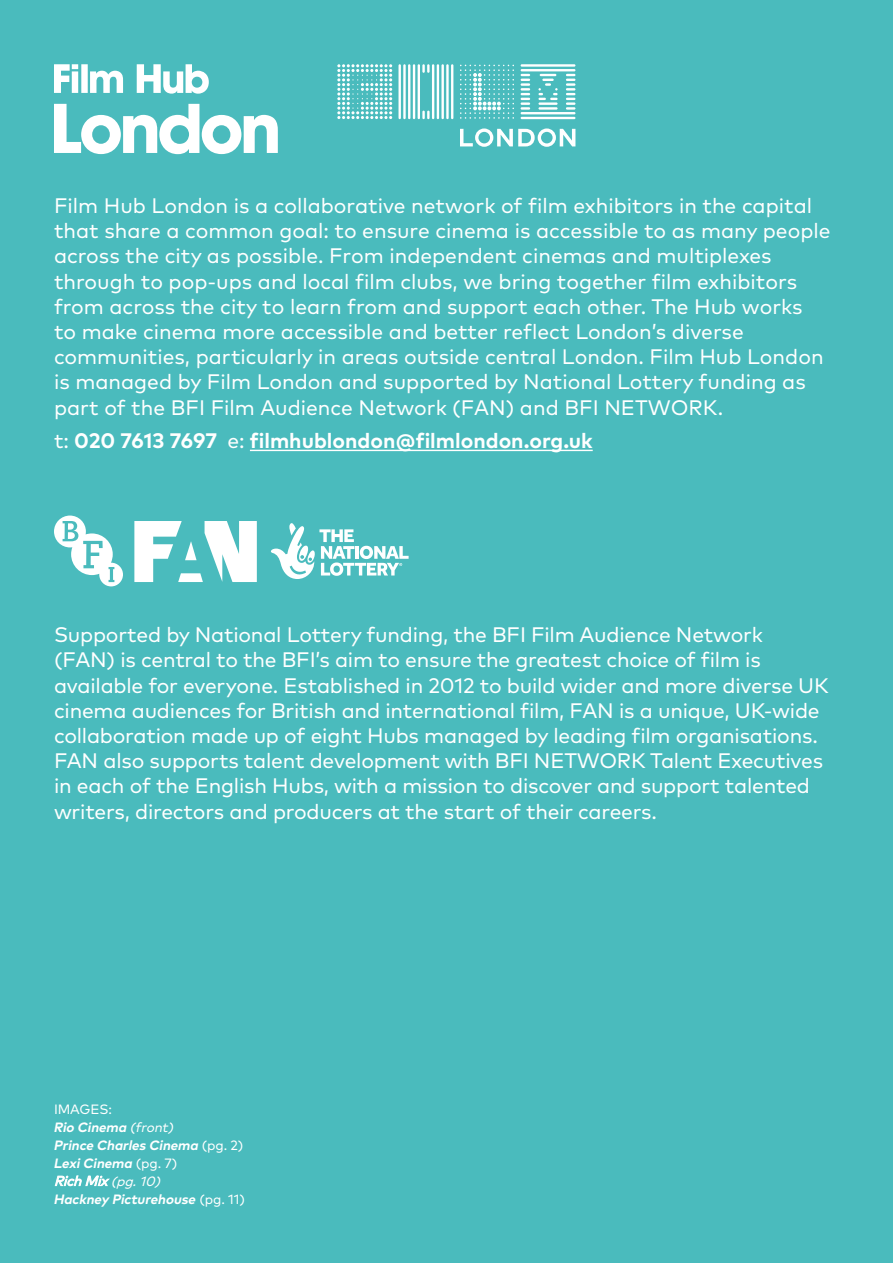
<style>
.page{position:relative;width:893px;height:1263px;background:#4abbbd}
.page>*{position:absolute;margin:0;border:0;box-sizing:border-box;transform-origin:0 0}
.t1{font:21px/25.2px "Mark OT";letter-spacing:-.01em;color:#fff}
.t2{font:700 21px "Mark OT";color:#fff}
.t3{font:italic 700 13.5px/18px "Mark OT";color:#fff}
.s1{font-weight:400}
.s2{font-weight:400;font-style:normal}
</style>
<div class="page">
<hr style="left:250px;top:450px;width:343px;height:1px;background:#fff">
<svg style="left:54px;top:104px;width:224px;height:50px"></svg>
<svg style="left:54px;top:64px;width:155px;height:30px"></svg>
<svg style="left:460px;top:65px;width:54px;height:54px"></svg>
<hr style="left:398px;top:64px;width:3px;height:55px;background:#fff">
<hr style="left:403px;top:64px;width:3px;height:55px;background:#fff">
<hr style="left:408px;top:64px;width:2px;height:55px;background:#fff">
<hr style="left:413px;top:64px;width:2px;height:55px;background:#fff">
<hr style="left:418px;top:64px;width:2px;height:55px;background:#fff">
<hr style="left:432px;top:64px;width:2px;height:55px;background:#fff">
<hr style="left:437px;top:64px;width:2px;height:55px;background:#fff">
<hr style="left:441px;top:64px;width:3px;height:55px;background:#fff">
<hr style="left:446px;top:64px;width:3px;height:55px;background:#fff">
<hr style="left:451px;top:64px;width:2px;height:55px;background:#fff">
<svg style="left:422px;top:111px;width:8px;height:8px"></svg>
<svg style="left:422px;top:64px;width:8px;height:9px"></svg>
<hr style="left:521px;top:64px;width:54px;height:3px;background:#fff">
<hr style="left:521px;top:69px;width:54px;height:2px;background:#fff">
<svg style="left:566px;top:74px;width:9px;height:36px"></svg>
<hr style="left:521px;top:112px;width:54px;height:2px;background:#fff">
<hr style="left:538px;top:107px;width:20px;height:3px;background:#fff">
<hr style="left:538px;top:102px;width:20px;height:3px;background:#fff">
<svg style="left:538px;top:74px;width:20px;height:26px"></svg>
<hr style="left:521px;top:117px;width:54px;height:2px;background:#fff">
<svg style="left:521px;top:74px;width:9px;height:36px"></svg>
<svg style="left:337px;top:64px;width:55px;height:55px"></svg>
<svg style="left:460px;top:128px;width:115px;height:19px"></svg>
<svg style="left:134px;top:521px;width:123px;height:61px"></svg>
<svg style="left:54px;top:515px;width:69px;height:71px"></svg>
<svg style="left:271px;top:523px;width:138px;height:56px"></svg>
<p class="t1" style="left:54px;top:193px;width:778px">Film Hub London is a collaborative network of film exhibitors in the capital that share a common goal: to ensure cinema is accessible to as many people across the city as possible. From independent cinemas and multiplexes through to pop-ups and local film clubs, we bring together film exhibitors from across the city to learn from and support each other. The Hub works<br>to make cinema more accessible and better reflect London’s diverse communities, particularly in areas outside central London. Film Hub London is managed by Film London and supported by National Lottery funding as part of the BFI Film Audience Network (FAN) and BFI NETWORK.</p>
<p class="t2" style="left:54px;top:427px;width:540px"><span class="s1">t:</span> 020 7613 7697 <span class="s1">e:</span> filmhublondon@filmlondon.org.uk</p>
<p class="t1" style="left:54px;top:622px;width:776px">Supported by National Lottery funding, the BFI Film Audience Network (FAN) is central to the BFI’s aim to ensure the greatest choice of film is available for everyone. Established in 2012 to build wider and more diverse UK cinema audiences for British and international film, FAN is a unique, UK-wide collaboration made up of eight Hubs managed by leading film organisations.<br>FAN also supports talent development with BFI NETWORK Talent Executives in each of the English Hubs, with a mission to discover and support talented writers, directors and producers at the start of their careers.</p>
<p class="t3" style="left:53px;top:1099px;width:193px"><span class="s2">IMAGES:<br></span>Rio Cinema <span class="s1">(front)<br></span>Prince Charles Cinema <span class="s2">( p g . 2 )<br></span>LexiCinema <span class="s2">( p g . 7 )<br></span><span class="s1">RichMix(pg.10)<br></span>Hackney Picturehouse <span class="s2">( p g . 1 1 )</span></p>
</div>
